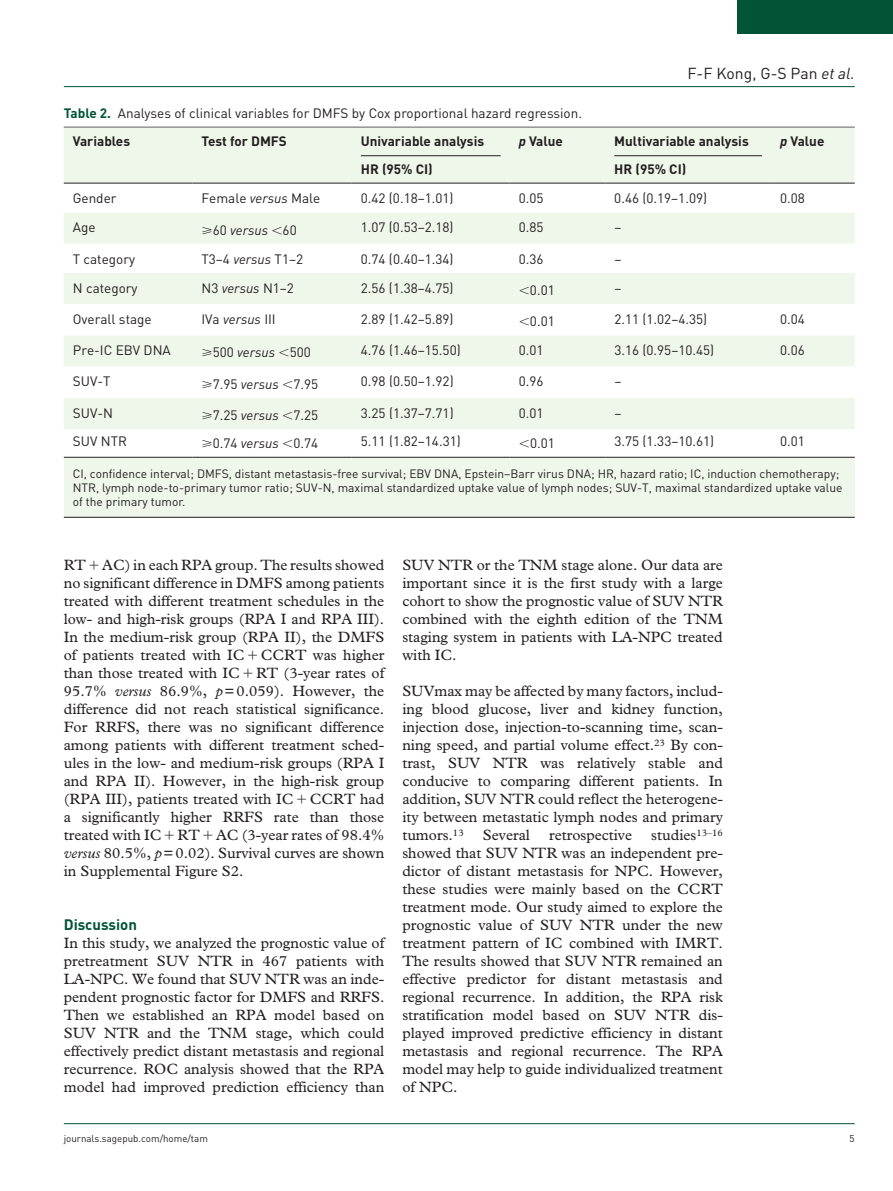
<style>
.page{position:relative;width:893px;height:1191px;background:#fff}
.page>*{position:absolute;margin:0;border:0;box-sizing:border-box;transform-origin:0 0}
.t1{font:15.75px "DIN";color:#231f20}
.t2{font:15px/18px "Plantin Std";color:#231f20;text-align:justify}
.t3{font:700 15px "DIN";color:#015436}
.t4{font:13.5px/28.5px "DIN";color:#231f20}
.t5{font:700 13.5px "DIN";color:#231f20}
.t6{font:italic 13.5px "DIN";color:#231f20}
.t7{font:12px/14.2px "DIN";color:#231f20}
.t8{font:9.75px "DIN";color:#231f20}
.s1{font-style:italic}
.s2{font-weight:700;color:#015436}
.s3{font-weight:700}
.s4{font-style:normal}
</style>
<div class="page">
<hr style="left:64px;top:86px;width:791px;height:1px;background:#015436">
<hr style="left:64px;top:1123px;width:791px;height:1px;background:#015436">
<div style="left:738px;top:0;width:155px;height:34px;background:#015436"></div>
<div style="left:64px;top:456px;width:791px;height:61px;background:#eff7ea"></div>
<hr style="left:64px;top:127px;width:791px;height:1px;background:#231f20">
<hr style="left:64px;top:517px;width:791px;height:1px;background:#231f20">
<div style="left:64px;top:128px;width:791px;height:55px;background:#eff7ea"></div>
<svg style="left:64px;top:213px;width:791px;height:244px;fill:#eff7ea"></svg>
<hr style="left:64px;top:457px;width:128px;height:1px;background:#231f20">
<hr style="left:192px;top:457px;width:160px;height:1px;background:#231f20">
<hr style="left:352px;top:457px;width:158px;height:1px;background:#231f20">
<hr style="left:510px;top:457px;width:95px;height:1px;background:#231f20">
<hr style="left:605px;top:457px;width:166px;height:1px;background:#231f20">
<hr style="left:771px;top:457px;width:84px;height:1px;background:#231f20">
<hr style="left:64px;top:183px;width:128px;height:1px;background:#231f20">
<hr style="left:192px;top:183px;width:160px;height:1px;background:#231f20">
<hr style="left:510px;top:183px;width:95px;height:1px;background:#231f20">
<hr style="left:771px;top:183px;width:84px;height:1px;background:#231f20">
<hr style="left:352px;top:183px;width:158px;height:1px;background:#231f20">
<hr style="left:605px;top:183px;width:166px;height:1px;background:#231f20">
<hr style="left:361px;top:155px;width:140px;height:1px;background:#231f20">
<hr style="left:614px;top:155px;width:148px;height:1px;background:#231f20">
<svg style="left:272px;top:226px;width:9px;height:8px"></svg>
<svg style="left:520px;top:287px;width:9px;height:7px"></svg>
<svg style="left:520px;top:318px;width:9px;height:8px"></svg>
<svg style="left:280px;top:349px;width:9px;height:8px"></svg>
<svg style="left:283px;top:380px;width:9px;height:8px"></svg>
<svg style="left:283px;top:412px;width:9px;height:7px"></svg>
<svg style="left:283px;top:440px;width:9px;height:8px"></svg>
<svg style="left:520px;top:440px;width:9px;height:8px"></svg>
<p class="t1" style="left:687px;top:63px;width:169px">F-F Kong, G-S Pan <span class="s1">et al.</span></p>
<p class="t4" style="left:73px;top:98px;width:511px;text-indent:-9px"><span class="s2">Table 2.</span> Analyses of clinical variables for DMFS by Cox proportional hazard regression.<br><span class="s3">Variables</span></p>
<p class="t5" style="left:201px;top:133px;width:87px">Test for DMFS</p>
<p class="t5" style="left:361px;top:133px;width:125px">Univariable analysis</p>
<p class="t5" style="left:519px;top:133px;width:46px"><span class="s1">p</span> Value</p>
<p class="t5" style="left:614px;top:133px;width:136px">Multivariable analysis</p>
<p class="t5" style="left:780px;top:133px;width:46px"><span class="s1">p</span> Value</p>
<p class="t5" style="left:361px;top:160px;width:74px">HR (95% CI)</p>
<p class="t5" style="left:614px;top:160px;width:74px">HR (95% CI)</p>
<p class="t4" style="left:73px;top:184px;width:45px">Gender</p>
<p class="t4" style="left:201px;top:184px;width:121px">Female <span class="s1">versus</span> Male</p>
<p class="t4" style="left:361px;top:184px;width:94px">0.42 (0.18–1.01)</p>
<p class="t4" style="left:519px;top:184px;width:26px">0.05</p>
<p class="t4" style="left:614px;top:184px;width:94px">0.46 (0.19–1.09)</p>
<p class="t4" style="left:780px;top:184px;width:26px">0.08</p>
<p class="t4" style="left:73px;top:213px;width:24px">Age</p>
<p class="t6" style="left:201px;top:221px;width:97px">⩾<span class="s4">60</span> versus <span class="s4">60</span></p>
<p class="t4" style="left:361px;top:213px;width:94px">1.07 (0.53–2.18)</p>
<p class="t4" style="left:519px;top:213px;width:26px">0.85</p>
<p class="t4" style="left:614px;top:213px;width:9px">–</p>
<p class="t4" style="left:73px;top:244px;width:64px">T category</p>
<p class="t4" style="left:201px;top:244px;width:103px">T3–4 <span class="s1">versus</span> T1–2</p>
<p class="t4" style="left:361px;top:244px;width:94px">0.74 (0.40–1.34)</p>
<p class="t4" style="left:519px;top:244px;width:26px">0.36</p>
<p class="t4" style="left:614px;top:244px;width:9px">–</p>
<p class="t4" style="left:73px;top:273px;width:66px">N category</p>
<p class="t4" style="left:201px;top:273px;width:94px">N3 <span class="s1">versus</span> N1–2</p>
<p class="t4" style="left:361px;top:273px;width:94px">2.56 (1.38–4.75)</p>
<p class="t4" style="left:530px;top:276px;width:26px">0.01</p>
<p class="t4" style="left:614px;top:273px;width:9px">–</p>
<p class="t4" style="left:73px;top:304px;width:80px">Overall stage</p>
<p class="t4" style="left:201px;top:304px;width:76px">IVa <span class="s1">versus</span> III</p>
<p class="t4" style="left:361px;top:304px;width:94px">2.89 (1.42–5.89)</p>
<p class="t4" style="left:530px;top:307px;width:26px">0.01</p>
<p class="t4" style="left:614px;top:304px;width:94px">2.11 (1.02–4.35)</p>
<p class="t4" style="left:780px;top:304px;width:26px">0.04</p>
<p class="t4" style="left:73px;top:336px;width:99px">Pre-IC EBV DNA</p>
<p class="t4" style="left:201px;top:338px;width:111px">⩾500 <span class="s1">versus</span> 500</p>
<p class="t4" style="left:361px;top:336px;width:101px">4.76 (1.46–15.50)</p>
<p class="t4" style="left:519px;top:336px;width:26px">0.01</p>
<p class="t4" style="left:614px;top:336px;width:101px">3.16 (0.95–10.45)</p>
<p class="t4" style="left:780px;top:336px;width:26px">0.06</p>
<p class="t4" style="left:73px;top:367px;width:39px">SUV-T</p>
<p class="t4" style="left:201px;top:369px;width:118px">⩾7.95 <span class="s1">versus</span> 7.95</p>
<p class="t4" style="left:361px;top:367px;width:94px">0.98 (0.50–1.92)</p>
<p class="t4" style="left:519px;top:367px;width:26px">0.96</p>
<p class="t4" style="left:614px;top:367px;width:9px">–</p>
<p class="t4" style="left:73px;top:398px;width:42px">SUV-N</p>
<p class="t4" style="left:201px;top:400px;width:118px">⩾7.25 <span class="s1">versus</span> 7.25</p>
<p class="t4" style="left:361px;top:398px;width:94px">3.25 (1.37–7.71)</p>
<p class="t4" style="left:519px;top:398px;width:26px">0.01</p>
<p class="t4" style="left:614px;top:398px;width:9px">–</p>
<p class="t4" style="left:73px;top:426px;width:56px">SUV NTR</p>
<p class="t4" style="left:202px;top:429px;width:118px">⩾0.74 <span class="s1">versus</span> 0.74</p>
<p class="t4" style="left:361px;top:426px;width:101px">5.11 (1.82–14.31)</p>
<p class="t4" style="left:530px;top:429px;width:26px">0.01</p>
<p class="t4" style="left:614px;top:426px;width:101px">3.75 (1.33–10.61)</p>
<p class="t4" style="left:780px;top:426px;width:26px">0.01</p>
<p class="t7" style="left:73px;top:466px;width:771px">CI, confidence interval; DMFS, distant metastasis-free survival; EBV DNA, Epstein–Barr virus DNA; HR, hazard ratio; IC, induction chemotherapy;<br>NTR, lymph node-to-primary tumor ratio; SUV-N, maximal standardized uptake value of lymph nodes; SUV-T, maximal standardized uptake value of the primary tumor.</p>
<p class="t2" style="left:64px;top:556px;width:322px">RT AC) in each RPA group. The results showed no significant difference in DMFS among patients treated with different treatment schedules in the low- and high-risk groups (RPA I and RPA III).<br>In the medium-risk group (RPA II), the DMFS of patients treated with IC CCRT was higher than those treated with IC RT (3-year rates of 95.7% <span class="s1">versus</span> 86.9%, <span class="s1">p</span>=0.059). However, the difference did not reach statistical significance.<br>For RRFS, there was no significant difference among patients with different treatment sched&shy;ules in the low- and medium-risk groups (RPA I and RPA II). However, in the high-risk group (RPA III), patients treated with IC CCRT had a significantly higher RRFS rate than those treated with IC RT AC (3-year rates of 98.4% <span class="s1">versus</span> 80.5%, <span class="s1">p</span>=0.02). Survival curves are shown in Supplemental Figure S2.</p>
<p class="t3" style="left:64px;top:915px;width:75px">Discussion</p>
<p class="t2" style="left:64px;top:934px;width:322px">In this study, we analyzed the prognostic value of pretreatment SUV NTR in 467 patients with LA-NPC. We found that SUV NTR was an inde&shy;pendent prognostic factor for DMFS and RRFS.<br>Then we established an RPA model based on SUV NTR and the TNM stage, which could effectively predict distant metastasis and regional recurrence. ROC analysis showed that the RPA model had improved prediction efficiency than</p>
<p class="t2" style="left:402px;top:556px;width:322px">SUV NTR or the TNM stage alone. Our data are important since it is the first study with a large cohort to show the prognostic value of SUV NTR combined with the eighth edition of the TNM staging system in patients with LA-NPC treated with IC.</p>
<p class="t2" style="left:402px;top:682px;width:322px">SUVmax may be affected by many factors, includ&shy;ing blood glucose, liver and kidney function, injection dose, injection-to-scanning time, scan&shy;ning speed, and partial volume effect.<sup>23</sup> By con&shy;trast, SUV NTR was relatively stable and conducive to comparing different patients. In addition, SUV NTR could reflect the heterogene&shy;ity between metastatic lymph nodes and primary tumors.<sup>13</sup></p>
<p class="t2" style="left:402px;top:826px;width:322px;text-indent:249px">studies<sup>13–16 </sup>showed that SUV NTR was an independent pre&shy;dictor of distant metastasis for NPC. However, these studies were mainly based on the CCRT treatment mode. Our study aimed to explore the prognostic value of SUV NTR under the new treatment pattern of IC combined with IMRT.<br>The results showed that SUV NTR remained an effective predictor for distant metastasis and regional recurrence. In addition, the RPA risk stratification model based on SUV NTR dis&shy;played improved predictive efficiency in distant metastasis and regional recurrence. The RPA model may help to guide individualized treatment of NPC.</p>
<p class="t2" style="left:483px;top:826px;width:49px">Several</p>
<p class="t2" style="left:549px;top:826px;width:85px">retrospective</p>
<p class="t8" style="left:64px;top:1132px;width:146px">journals.sagepub.com/home/tam</p>
<p class="t8" style="left:850px;top:1132px;width:7px">5</p>
</div>
